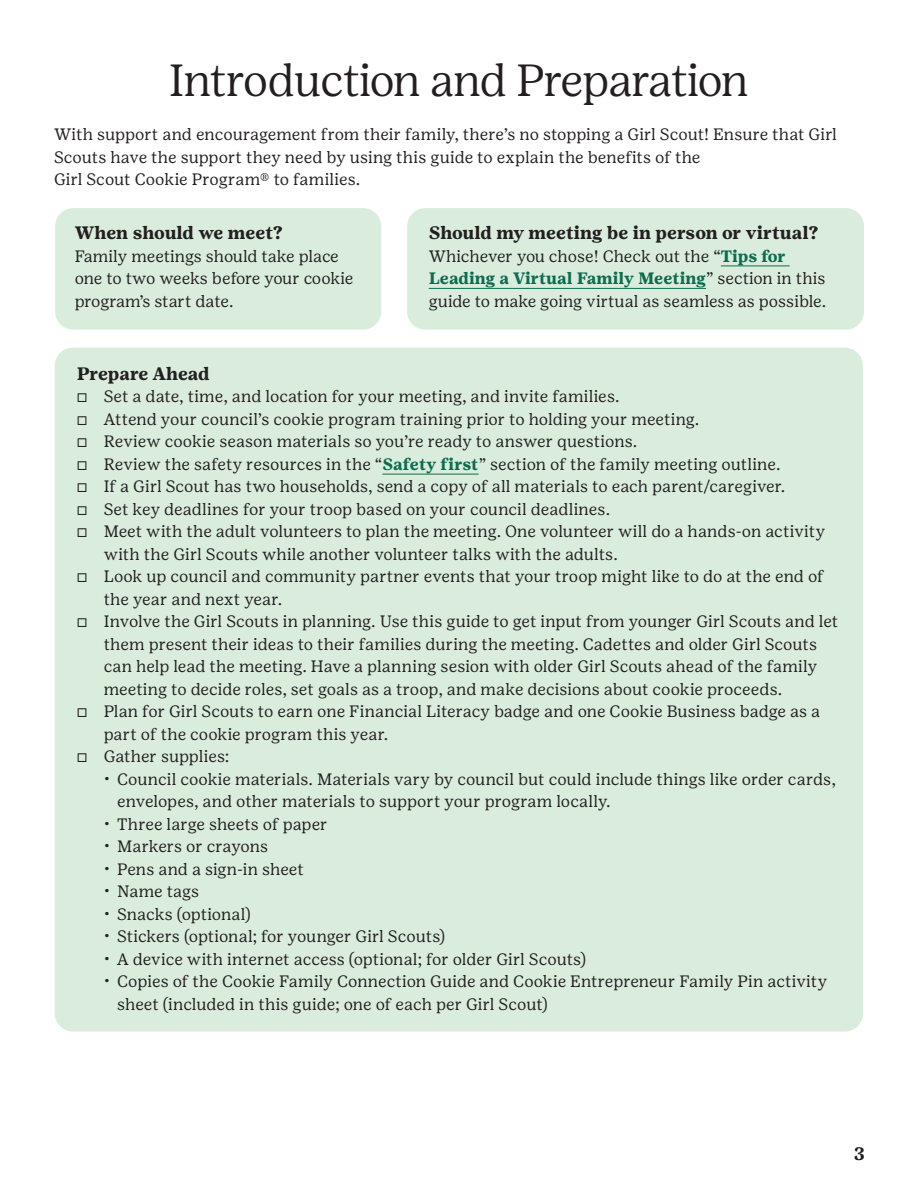
<style>
.page{position:relative;width:918px;height:1188px;background:#fff}
.page>*{position:absolute;margin:0;border:0;box-sizing:border-box;transform-origin:0 0}
.HEDS{font:300 45px "Girl Scout Display";letter-spacing:-.01em;color:#231f20}
.t1{font:700 18px "Girl Scout Text";color:#231f20}
.BODY{font:16.5px/22.5px "Girl Scout Text";color:#231f20}
.s1{font-weight:700;color:#0d6b50}
.s2{font-family:"Trefoil Sans"}
</style>
<div class="page">
<div style="left:55px;top:208px;width:326px;height:122px;background:#daeddd;border-radius:18px"></div>
<div style="left:55px;top:348px;width:808px;height:684px;background:#daeddd;border-radius:18px"></div>
<hr style="left:382px;top:474px;width:97px;height:1px;background:#0d6b50">
<div style="left:407px;top:208px;width:457px;height:122px;background:#daeddd;border-radius:18px"></div>
<hr style="left:721px;top:266px;width:69px;height:1px;background:#0d6b50">
<hr style="left:429px;top:288px;width:277px;height:1px;background:#0d6b50">
<p class="HEDS" style="left:170px;top:55px;width:580px">Introduction and Preparation</p>
<p class="BODY" style="left:54px;top:123px;width:785px">With support and encouragement from their family, there’s no stopping a Girl Scout! Ensure that Girl<br>Scouts have the support they need by using this guide to explain the benefits of the<br>Girl Scout Cookie Program® to families.</p>
<p class="t1" style="left:75px;top:222px;width:210px">When should we meet?</p>
<p class="BODY" style="left:75px;top:245px;width:280px">Family meetings should take place one to two weeks before your cookie program’s start date.</p>
<p class="t1" style="left:429px;top:222px;width:391px">Should my meeting be in person or virtual?</p>
<p class="BODY" style="left:429px;top:245px;width:399px">Whichever you chose! Check out the “<span class="s1">Tips for<br>Leading a Virtual Family Meeting</span>” section in this guide to make going virtual as seamless as possible.</p>
<p class="t1" style="left:77px;top:363px;width:135px">Prepare Ahead</p>
<p class="BODY" style="left:77px;top:386px;width:544px"><span class="s2">Ǔ</span> Set a date, time, and location for your meeting, and invite families.</p>
<p class="BODY" style="left:77px;top:408px;width:624px"><span class="s2">Ǔ</span> Attend your council’s cookie program training prior to holding your meeting.</p>
<p class="BODY" style="left:77px;top:431px;width:562px"><span class="s2">Ǔ</span> Review cookie season materials so you’re ready to answer questions.</p>
<p class="BODY" style="left:77px;top:453px;width:705px"><span class="s2">Ǔ</span> Review the safety resources in the “<span class="s1">Safety first</span>” section of the family meeting outline.</p>
<p class="BODY" style="left:77px;top:476px;width:710px"><span class="s2">Ǔ</span> If a Girl Scout has two households, send a copy of all materials to each parent/caregiver.</p>
<p class="BODY" style="left:77px;top:498px;width:535px"><span class="s2">Ǔ</span> Set key deadlines for your troop based on your council deadlines.</p>
<p class="BODY" style="left:104px;top:521px;width:723px;text-indent:-27px"><span class="s2">Ǔ</span> Meet with the adult volunteers to plan the meeting. One volunteer will do a hands-on activity with the Girl Scouts while another volunteer talks with the adults.</p>
<p class="BODY" style="left:104px;top:566px;width:722px;text-indent:-27px"><span class="s2">Ǔ</span> Look up council and community partner events that your troop might like to do at the end of the year and next year.</p>
<p class="BODY" style="left:104px;top:611px;width:736px;text-indent:-27px"><span class="s2">Ǔ</span> Involve the Girl Scouts in planning. Use this guide to get input from younger Girl Scouts and let them present their ideas to their families during the meeting. Cadettes and older Girl Scouts can help lead the meeting. Have a planning sesion with older Girl Scouts ahead of the family meeting to decide roles, set goals as a troop, and make decisions about cookie proceeds.</p>
<p class="BODY" style="left:104px;top:701px;width:718px;text-indent:-27px"><span class="s2">Ǔ</span> Plan for Girl Scouts to earn one Financial Literacy badge and one Cookie Business badge as a part of the cookie program this year.</p>
<p class="BODY" style="left:77px;top:746px;width:154px"><span class="s2">Ǔ</span> Gather supplies:</p>
<p class="BODY" style="left:117px;top:768px;width:720px;text-indent:-14px">• Council cookie materials. Materials vary by council but could include things like order cards, envelopes, and other materials to support your program locally.</p>
<p class="BODY" style="left:104px;top:813px;width:226px">• Three large sheets of paper</p>
<p class="BODY" style="left:104px;top:836px;width:166px">• Markers or crayons</p>
<p class="BODY" style="left:104px;top:858px;width:202px">• Pens and a sign-in sheet</p>
<p class="BODY" style="left:104px;top:881px;width:97px">• Name tags</p>
<p class="BODY" style="left:104px;top:903px;width:149px">• Snacks (optional)</p>
<p class="BODY" style="left:104px;top:926px;width:343px">• Stickers (optional; for younger Girl Scouts)</p>
<p class="BODY" style="left:104px;top:948px;width:484px">• A device with internet access (optional; for older Girl Scouts)</p>
<p class="BODY" style="left:117px;top:971px;width:711px;text-indent:-14px">• Copies of the Cookie Family Connection Guide and Cookie Entrepreneur Family Pin activity sheet (included in this guide; one of each per Girl Scout)</p>
<p class="t1" style="left:854px;top:1143px;width:13px">3</p>
</div>
